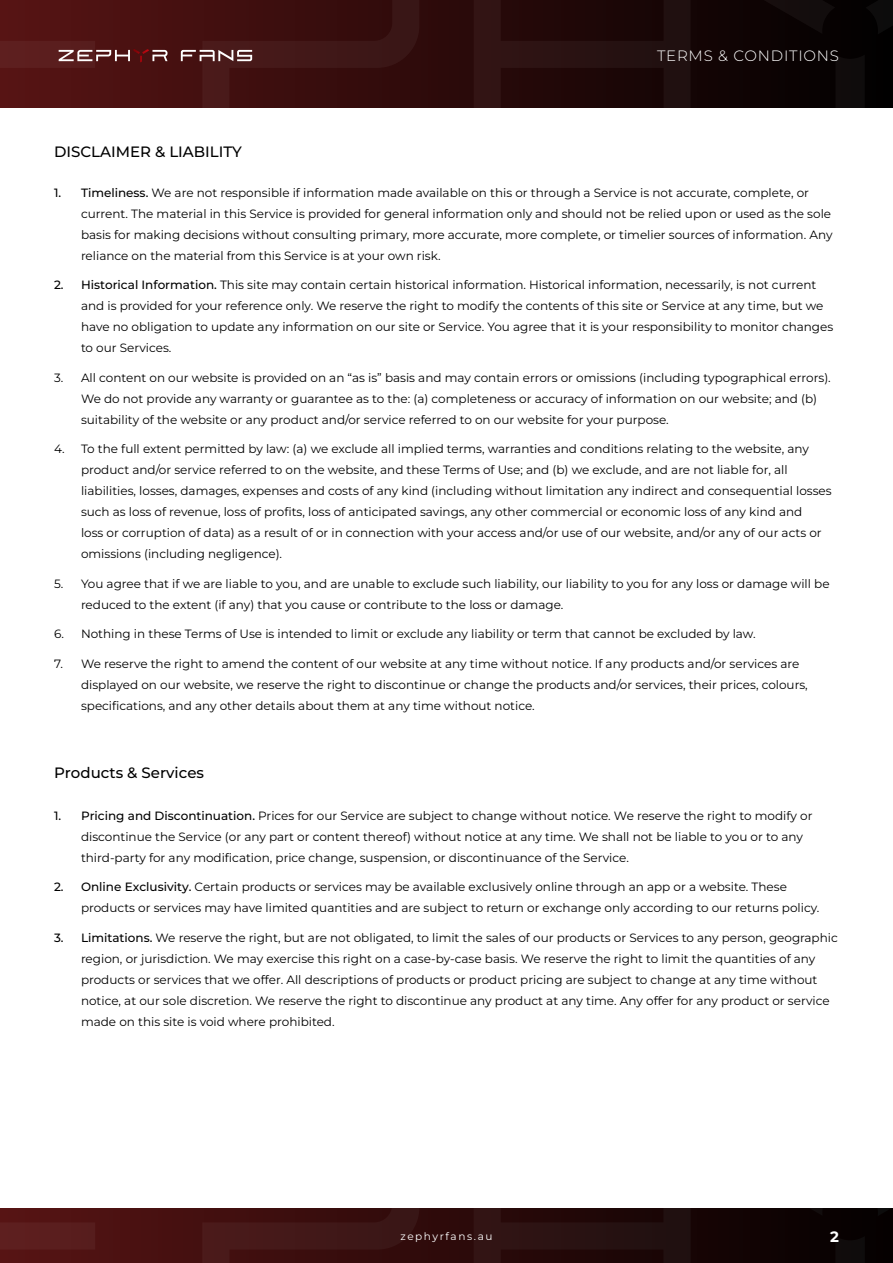
<style>
.page{position:relative;width:893px;height:1263px;background:#fff}
.page>*{position:absolute;margin:0;border:0;box-sizing:border-box;transform-origin:0 0}
.t1{font:100 15px "Montserrat";color:#000}
.t2{font:300 15px "Montserrat";letter-spacing:.05em;color:#fff}
.t3{font:700 15px "Montserrat";color:#fff}
.t4{font:12px/21px "Montserrat";color:#000}
.t5{font:10.5px "Montserrat";letter-spacing:.15em;color:#fff}
.s1{font-weight:100}
</style>
<div class="page">
<svg style="left:0;top:1209px;width:893px;height:54px;background:#300d0d"></svg>
<svg style="left:0;top:0;width:893px;height:108px;background:#2d0c0c"></svg>
<svg style="left:59px;top:49px;width:108px;height:13px"></svg>
<svg style="left:181px;top:50px;width:71px;height:11px"></svg>
<p class="t1" style="left:54px;top:141px;width:189px">DISCLAIMER &amp; LIABILITY</p>
<p class="t2" style="left:657px;top:45px;width:183px">TERMS &amp; CONDITIONS</p>
<p class="t4" style="left:81px;top:181px;width:753px;text-indent:-27px"><span class="s1">1. Timeliness.</span> We are not responsible if information made available on this or through a Service is not accurate, complete, or current. The material in this Service is provided for general information only and should not be relied upon or used as the sole basis for making decisions without consulting primary, more accurate, more complete, or timelier sources of information. Any reliance on the material from this Service is at your own risk.</p>
<p class="t4" style="left:81px;top:274px;width:754px;text-indent:-27px"><span class="s1">2. Historical Information.</span> This site may contain certain historical information. Historical information, necessarily, is not current and is provided for your reference only. We reserve the right to modify the contents of this site or Service at any time, but we have no obligation to update any information on our site or Service. You agree that it is your responsibility to monitor changes to our Services.</p>
<p class="t4" style="left:81px;top:366px;width:751px;text-indent:-27px">3. All content on our website is provided on an “as is” basis and may contain errors or omissions (including typographical errors).<br>We do not provide any warranty or guarantee as to the: (a) completeness or accuracy of information on our website; and (b) suitability of the website or any product and/or service referred to on our website for your purpose.</p>
<p class="t4" style="left:81px;top:438px;width:752px;text-indent:-27px">4. To the full extent permitted by law: (a) we exclude all implied terms, warranties and conditions relating to the website, any product and/or service referred to on the website, and these Terms of Use; and (b) we exclude, and are not liable for, all liabilities, losses, damages, expenses and costs of any kind (including without limitation any indirect and consequential losses such as loss of revenue, loss of profits, loss of anticipated savings, any other commercial or economic loss of any kind and<br>loss or corruption of data) as a result of or in connection with your access and/or use of our website, and/or any of our acts or omissions (including negligence).</p>
<p class="t4" style="left:81px;top:572px;width:750px;text-indent:-27px">5. You agree that if we are liable to you, and are unable to exclude such liability, our liability to you for any loss or damage will be reduced to the extent (if any) that you cause or contribute to the loss or damage.</p>
<p class="t4" style="left:54px;top:623px;width:703px">6. Nothing in these Terms of Use is intended to limit or exclude any liability or term that cannot be excluded by law.</p>
<p class="t4" style="left:81px;top:652px;width:728px;text-indent:-27px">7. We reserve the right to amend the content of our website at any time without notice. If any products and/or services are displayed on our website, we reserve the right to discontinue or change the products and/or services, their prices, colours, specifications, and any other details about them at any time without notice.</p>
<p class="t1" style="left:54px;top:762px;width:152px">Products &amp; Services</p>
<p class="t4" style="left:81px;top:804px;width:733px;text-indent:-27px"><span class="s1">1. Pricing and Discontinuation.</span> Prices for our Service are subject to change without notice. We reserve the right to modify or discontinue the Service (or any part or content thereof) without notice at any time. We shall not be liable to you or to any third-party for any modification, price change, suspension, or discontinuance of the Service.</p>
<p class="t4" style="left:81px;top:876px;width:740px;text-indent:-27px"><span class="s1">2. Online Exclusivity.</span> Certain products or services may be available exclusively online through an app or a website. These products or services may have limited quantities and are subject to return or exchange only according to our returns policy.</p>
<p class="t4" style="left:81px;top:926px;width:758px;text-indent:-27px"><span class="s1">3. Limitations.</span> We reserve the right, but are not obligated, to limit the sales of our products or Services to any person, geographic region, or jurisdiction. We may exercise this right on a case-by-case basis. We reserve the right to limit the quantities of any products or services that we offer. All descriptions of products or product pricing are subject to change at any time without notice, at our sole discretion. We reserve the right to discontinue any product at any time. Any offer for any product or service made on this site is void where prohibited.</p>
<p class="t5" style="left:400px;top:1228px;width:93px">zephyrfans.au</p>
<p class="t3" style="left:830px;top:1226px;width:10px">2</p>
</div>
